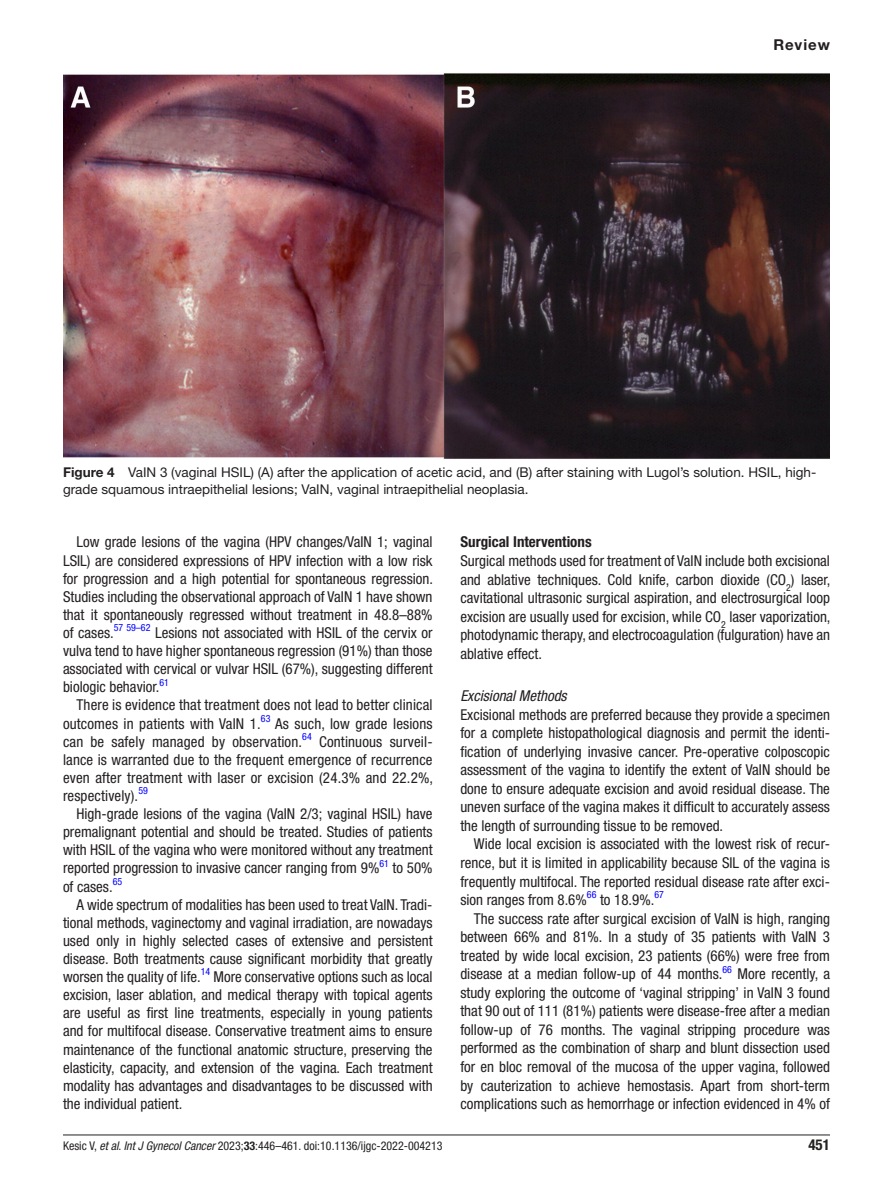
<style>
.page{position:relative;width:893px;height:1191px;background:#fff}
.page>*{position:absolute;margin:0;border:0;box-sizing:border-box;transform-origin:0 0}
.t1{font:condensed 15px/18.6px "Helvetica Neue LT Std";color:#231f20;text-align:justify}
.t2{font:700 condensed 15px "Helvetica Neue LT Std";color:#231f20}
.t3{font:italic condensed 15px "Helvetica Neue LT Std";color:#231f20}
.t4{font:700 15px "Helvetica Neue LT Std";letter-spacing:.065em;color:#231f20}
.t5{font:700 condensed 15px "Helvetica Neue LT Std";color:#222221}
.t6{font:13.5px/16.5px "Helvetica Neue LT Std";color:#231f20}
.t7{font:condensed 12px "Helvetica Neue LT Std";color:#231f20}
.t8{font:condensed 9.9px "Helvetica Neue LT Std";color:#00f}
.s1{font-weight:700}
.s2{font-style:italic}
</style>
<div class="page">
<hr style="left:63px;top:1134px;width:767px;height:1px;background:#231f20">
<img style="left:63px;top:73px;width:767px;height:386px">
<p class="t4" style="left:773px;top:35px;width:58px">Review</p>
<p class="t6" style="left:63px;top:464px;width:755px"><span class="s1">Figure 4</span> VaIN 3 (vaginal HSIL) (A) after the application of acetic acid, and (B) after staining with Lugol’s solution. HSIL, high&shy;grade squamous intraepithelial lesions; VaIN, vaginal intraepithelial neoplasia.</p>
<p class="t1" style="left:63px;top:533px;width:372px;line-height:18.1px;text-indent:14px">Low grade lesions of the vagina (HPV changes/VaIN 1; vaginal LSIL) are considered expressions of HPV infection with a low risk for progression and a high potential for spontaneous regression.<br>Studies including the observational approach of VaIN 1 have shown that it spontaneously regressed without treatment in 48.8–88% of cases.</p>
<p class="t8" style="left:114px;top:622px;width:38px">57 59–62</p>
<p class="t1" style="left:63px;top:623px;width:371px;line-height:18.1px;text-indent:92px">Lesions not associated with HSIL of the cervix or vulva tend to have higher spontaneous regression (91%) than those associated with cervical or vulvar HSIL (67%), suggesting different biologic behavior.<sup>61</sup></p>
<p class="t1" style="left:63px;top:696px;width:371px;line-height:18.1px;text-indent:14px">There is evidence that treatment does not lead to better clinical outcomes in patients with VaIN 1.</p>
<p class="t8" style="left:261px;top:712px;width:11px">63</p>
<p class="t1" style="left:63px;top:714px;width:371px;line-height:18.1px;text-indent:212px">As such, low grade lesions can be safely managed by observation.<sup>64</sup></p>
<p class="t1" style="left:63px;top:732px;width:372px;line-height:18.1px;text-indent:256px">Continuous surveil&shy;lance is warranted due to the frequent emergence of recurrence even after treatment with laser or excision (24.3% and 22.2%, respectively).</p>
<p class="t8" style="left:138px;top:785px;width:11px">59</p>
<p class="t1" style="left:63px;top:804px;width:371px;line-height:18.1px;text-indent:14px">High-grade lesions of the vagina (VaIN 2/3; vaginal HSIL) have premalignant potential and should be treated. Studies of patients with HSIL of the vagina who were monitored without any treatment reported progression to invasive cancer ranging from 9%</p>
<p class="t8" style="left:379px;top:857px;width:11px">61</p>
<p class="t1" style="left:393px;top:858px;width:42px">to 50%</p>
<p class="t1" style="left:63px;top:877px;width:61px">of cases.<sup>65</sup></p>
<p class="t1" style="left:76px;top:895px;width:358px">A wide spectrum of modalities has been used to treat VaIN. Tradi-</p>
<p class="t1" style="left:63px;top:913px;width:371px">tional methods, vaginectomy and vaginal irradiation, are nowadays</p>
<p class="t1" style="left:63px;top:931px;width:371px">used only in highly selected cases of extensive and persistent</p>
<p class="t1" style="left:63px;top:949px;width:371px">disease. Both treatments cause significant morbidity that greatly</p>
<p class="t1" style="left:63px;top:967px;width:139px">worsen the quality of life.</p>
<p class="t8" style="left:201px;top:966px;width:11px">14</p>
<p class="t1" style="left:63px;top:967px;width:371px;line-height:18.1px;text-indent:150px">More conservative options such as local excision, laser ablation, and medical therapy with topical agents are useful as first line treatments, especially in young patients and for multifocal disease. Conservative treatment aims to ensure maintenance of the functional anatomic structure, preserving the elasticity, capacity, and extension of the vagina. Each treatment modality has advantages and disadvantages to be discussed with the individual patient.</p>
<p class="t2" style="left:460px;top:533px;width:133px">Surgical Interventions</p>
<p class="t1" style="left:460px;top:551px;width:372px">Surgical methods used for treatment of VaIN include both excisional and ablative techniques. Cold knife, carbon dioxide (CO<sub>2</sub>) laser, cavitational ultrasonic surgical aspiration, and electrosurgical loop excision are usually used for excision, while CO<sub>2</sub> laser vaporization, photodynamic therapy, and electrocoagulation (fulguration) have an ablative effect.</p>
<p class="t3" style="left:460px;top:687px;width:108px">Excisional Methods</p>
<p class="t1" style="left:460px;top:705px;width:371px">Excisional methods are preferred because they provide a specimen for a complete histopathological diagnosis and permit the identi&shy;fication of underlying invasive cancer. Pre-operative colposcopic assessment of the vagina to identify the extent of VaIN should be done to ensure adequate excision and avoid residual disease. The uneven surface of the vagina makes it difficult to accurately assess the length of surrounding tissue to be removed.</p>
<p class="t1" style="left:460px;top:834px;width:371px;text-indent:14px">Wide local excision is associated with the lowest risk of recur&shy;rence, but it is limited in applicability because SIL of the vagina is frequently multifocal. The reported residual disease rate after exci&shy;sion ranges from 8.6%</p>
<p class="t8" style="left:587px;top:889px;width:11px">66</p>
<p class="t1" style="left:600px;top:890px;width:56px">to 18.9%.</p>
<p class="t8" style="left:654px;top:889px;width:11px">67</p>
<p class="t1" style="left:460px;top:909px;width:371px;text-indent:14px">The success rate after surgical excision of VaIN is high, ranging between 66% and 81%. In a study of 35 patients with VaIN 3 treated by wide local excision, 23 patients (66%) were free from disease at a median follow-up of 44 months.</p>
<p class="t8" style="left:722px;top:963px;width:11px">66</p>
<p class="t1" style="left:460px;top:964px;width:371px;text-indent:277px">More recently, a study exploring the outcome of ‘vaginal stripping’ in VaIN 3 found that 90 out of 111 (81%) patients were disease-free after a median follow-up of 76 months. The vaginal stripping procedure was performed as the combination of sharp and blunt dissection used for en bloc removal of the mucosa of the upper vagina, followed by cauterization to achieve hemostasis. Apart from short-term complications such as hemorrhage or infection evidenced in 4% of</p>
<p class="t7" style="left:63px;top:1138px;width:381px">Kesic V, <span class="s2">et al</span>. <span class="s2">Int J Gynecol Cancer</span> 2023;<span class="s1">33</span>:446–461. doi:10.1136/ijgc-2022-004213</p>
<p class="t5" style="left:808px;top:1135px;width:23px">451</p>
</div>
